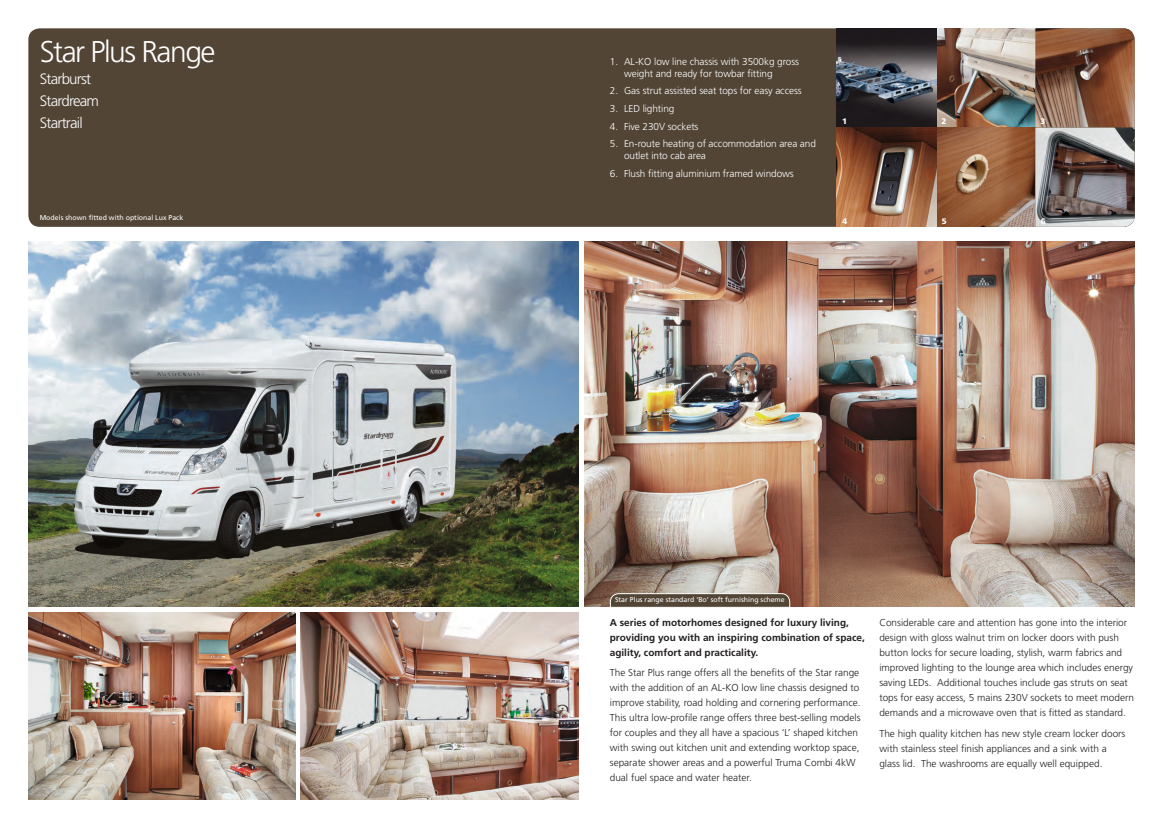
<style>
.page{position:relative;width:1163px;height:828px;background:#fff}
.page>*{position:absolute;margin:0;border:0;box-sizing:border-box;transform-origin:0 0}
.t1{font:300 30px "Frutiger";letter-spacing:-.05em;color:#fff}
.t2{font:300 15px "Frutiger";letter-spacing:-.05em;color:#fff}
.coloured_body_copy{font:300 10px/15px "Frutiger";color:#231f20}
.coloured_body_copy-2{font:300 10px/12px "Frutiger";letter-spacing:-.005em;color:#fff}
.coloured_body_copy-3{font:700 10px/15px "Frutiger LT";color:#231f20}
.key_features{font:900 8px "Frutiger";color:#fff}
.key_features-2{font:7px "Frutiger";color:#fff}
</style>
<div class="page">
<div style="left:28px;top:28px;width:1106px;height:199px;background:#524536;border-radius:11px"></div>
<img style="left:28px;top:241px;width:550px;height:366px">
<img style="left:584px;top:241px;width:550px;height:366px">
<svg style="left:609px;top:592px;width:181px;height:16px;background:#716558"></svg>
<img style="left:300px;top:612px;width:278px;height:187px">
<img style="left:28px;top:612px;width:267px;height:187px">
<img style="left:935px;top:28px;width:199px;height:100px">
<svg style="left:836px;top:28px;width:99px;height:100px;background:#3f3f45"></svg>
<svg style="left:935px;top:128px;width:100px;height:99px;background:#996645"></svg>
<img style="left:836px;top:128px;width:99px;height:99px">
<svg style="left:1035px;top:128px;width:99px;height:99px;background:#817b7a"></svg>
<p class="t1" style="left:40px;top:35px;width:177px">Star Plus Range</p>
<p class="t2" style="left:40px;top:70px;width:53px">Starburst</p>
<p class="t2" style="left:40px;top:92px;width:61px">Stardream</p>
<p class="t2" style="left:40px;top:114px;width:45px">Startrail</p>
<p class="key_features-2" style="left:40px;top:214px;width:145px">Models shown fitted with optional Lux Pack</p>
<p class="coloured_body_copy-2" style="left:624px;top:55px;width:176px;text-indent:-14px">1. AL-KO low line chassis with 3500kg gross weight and ready for towbar fitting</p>
<p class="coloured_body_copy-2" style="left:609px;top:85px;width:193px">2. Gas strut assisted seat tops for easy access</p>
<p class="coloured_body_copy-2" style="left:609px;top:102px;width:66px">3. LED lighting</p>
<p class="coloured_body_copy-2" style="left:609px;top:120px;width:90px">4. Five 230V sockets</p>
<p class="coloured_body_copy-2" style="left:624px;top:138px;width:193px;text-indent:-14px">5. En-route heating of accommodation area and outlet into cab area</p>
<p class="coloured_body_copy-2" style="left:609px;top:167px;width:185px">6. Flush fitting aluminium framed windows</p>
<p class="key_features" style="left:841px;top:116px;width:6px">1</p>
<p class="key_features" style="left:941px;top:116px;width:6px">2</p>
<p class="key_features" style="left:1040px;top:116px;width:6px">3</p>
<p class="key_features" style="left:842px;top:216px;width:6px">4</p>
<p class="key_features" style="left:941px;top:216px;width:6px">5</p>
<p class="key_features" style="left:1040px;top:216px;width:6px">6</p>
<p class="key_features-2" style="left:615px;top:596px;width:171px">Star Plus range standard ‘Bo’ soft furnishing scheme</p>
<p class="coloured_body_copy-3" style="left:609px;top:615px;width:256px">A series of motorhomes designed for luxury living, providing you with an inspiring combination of space, agility, comfort and practicality.</p>
<p class="coloured_body_copy" style="left:609px;top:665px;width:252px">The Star Plus range offers all the benefits of the Star range with the addition of an AL-KO low line chassis designed to improve stability, road holding and cornering performance.<br>This ultra low-profile range offers three best-selling models for couples and they all have a spacious ‘L’ shaped kitchen with swing out kitchen unit and extending worktop space, separate shower areas and a powerful Truma Combi 4kW dual fuel space and water heater.</p>
<p class="coloured_body_copy" style="left:879px;top:615px;width:256px">Considerable care and attention has gone into the interior design with gloss walnut trim on locker doors with push button locks for secure loading, stylish, warm fabrics and improved lighting to the lounge area which includes energy saving LEDs. Additional touches include gas struts on seat tops for easy access, 5 mains 230V sockets to meet modern demands and a microwave oven that is fitted as standard.</p>
<p class="coloured_body_copy" style="left:879px;top:725px;width:247px">The high quality kitchen has new style cream locker doors with stainless steel finish appliances and a sink with a glass lid. The washrooms are equally well equipped.</p>
</div>
